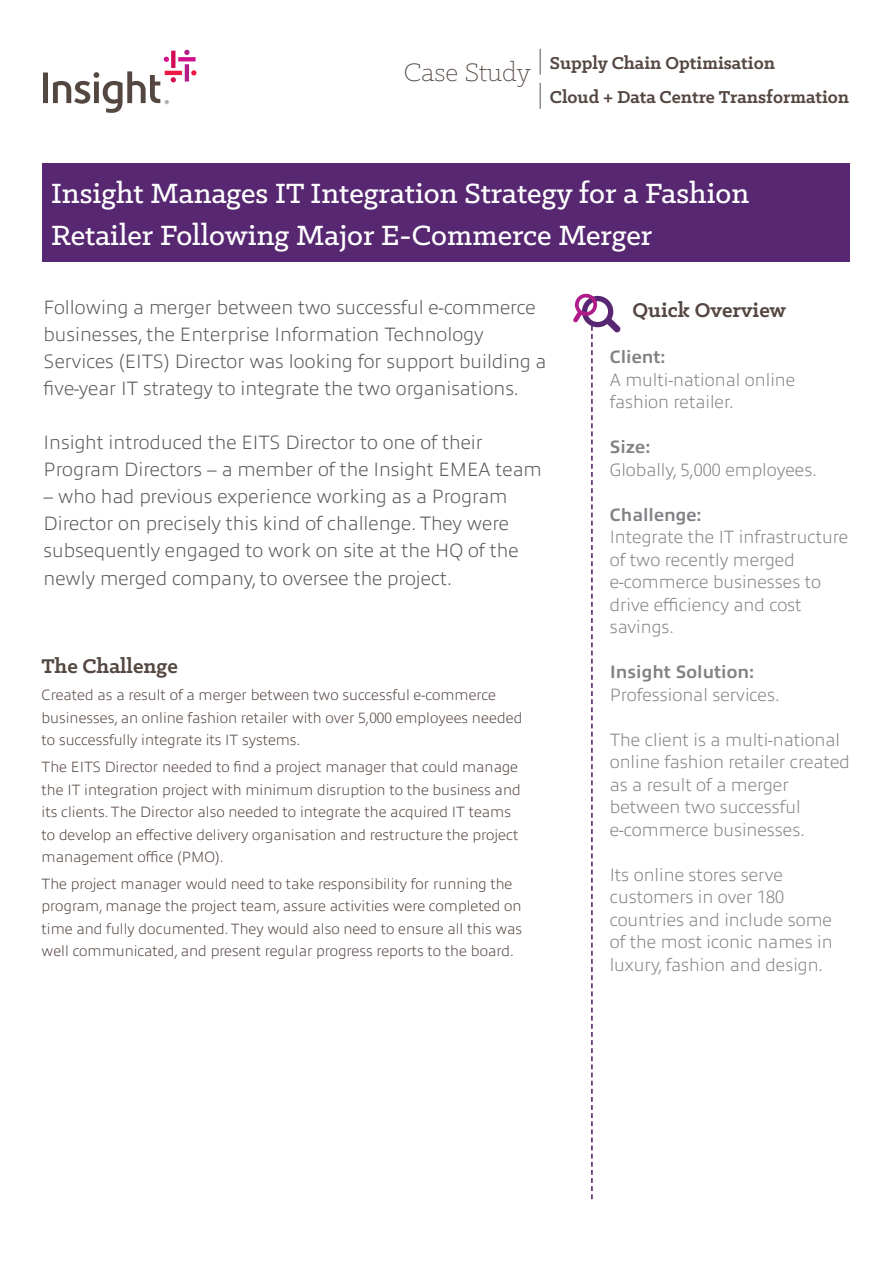
<style>
.page{position:relative;width:893px;height:1263px;background:#fff}
.page>*{position:absolute;margin:0;border:0;box-sizing:border-box;transform-origin:0 0}
.intro_white_out_copy{font:500 31.5px/42px "Klinic Slab";color:#fff}
.sub_headers{font:700 22.5px "Klinic Slab";color:#544640}
.intro_copy{font:200 19.5px/27px "Allumi Pro";color:#57585a}
.t1{font:700 19.5px/34.5px "Klinic Slab";color:#544640}
.overview_copy{font:200 18px/22.5px "Allumi Pro";color:#808285}
.overview_copy-2{font:700 18px "Allumi Pro";color:#808285}
.Body_Copy{font:200 15px/22.5px "Allumi Pro";color:#544640}
.s1{font-weight:300;font-size:28.5px}
</style>
<div class="page">
<div style="left:43px;top:163px;width:807px;height:99px;background:#582772"></div>
<svg style="left:43px;top:50px;width:153px;height:63px"></svg>
<svg style="left:573px;top:293px;width:47px;height:906px"></svg>
<p class="t1" style="left:537px;top:45px;width:313px;text-indent:-134px"><span class="s1">Case Study |</span> Supply Chain Optimisation<br><span class="s1">|</span> Cloud + Data Centre Transformation</p>
<p class="intro_white_out_copy" style="left:51px;top:172px;width:700px">Insight Manages IT Integration Strategy for a Fashion<br>Retailer Following Major E-Commerce Merger</p>
<p class="intro_copy" style="left:44px;top:293px;width:493px">Following a merger between two successful e-commerce</p>
<p class="sub_headers" style="left:632px;top:295px;width:155px">Quick Overview</p>
<p class="intro_copy" style="left:44px;top:320px;width:504px">businesses, the Enterprise Information Technology<br>Services (EITS) Director was looking for support building a five-year IT strategy to integrate the two organisations.</p>
<p class="intro_copy" style="left:44px;top:428px;width:500px">Insight introduced the EITS Director to one of their<br>Program Directors – a member of the Insight EMEA team</p>
<p class="intro_copy" style="left:44px;top:482px;width:476px">– who had previous experience working as a Program Director on precisely this kind of challenge. They were subsequently engaged to work on site at the HQ of the newly merged company, to oversee the project.</p>
<p class="overview_copy-2" style="left:610px;top:344px;width:57px">Client:</p>
<p class="overview_copy" style="left:610px;top:367px;width:187px">A multi-national online fashion retailer.</p>
<p class="overview_copy-2" style="left:610px;top:434px;width:42px">Size:</p>
<p class="overview_copy" style="left:610px;top:457px;width:209px">Globally, 5,000 employees.</p>
<p class="overview_copy-2" style="left:610px;top:501px;width:93px">Challenge:</p>
<p class="overview_copy" style="left:610px;top:524px;width:240px">Integrate the IT infrastructure of two recently merged e-commerce businesses to drive efficiency and cost savings.</p>
<p class="overview_copy-2" style="left:610px;top:659px;width:146px">Insight Solution:</p>
<p class="overview_copy" style="left:610px;top:682px;width:171px">Professional services.</p>
<p class="overview_copy" style="left:610px;top:727px;width:242px">The client is a multi-national online fashion retailer created as a result of a merger between two successful e-commerce businesses.</p>
<p class="overview_copy" style="left:610px;top:862px;width:224px">Its online stores serve customers in over 180 countries and include some of the most iconic names in luxury, fashion and design.</p>
<p class="sub_headers" style="left:42px;top:652px;width:138px">The Challenge</p>
<p class="Body_Copy" style="left:42px;top:683px;width:482px">Created as a result of a merger between two successful e-commerce businesses, an online fashion retailer with over 5,000 employees needed to successfully integrate its IT systems.</p>
<p class="Body_Copy" style="left:42px;top:754px;width:481px">The EITS Director needed to find a project manager that could manage the IT integration project with minimum disruption to the business and its clients. The Director also needed to integrate the acquired IT teams to develop an effective delivery organisation and restructure the project management office (PMO).</p>
<p class="Body_Copy" style="left:42px;top:871px;width:482px">The project manager would need to take responsibility for running the program, manage the project team, assure activities were completed on time and fully documented. They would also need to ensure all this was well communicated, and present regular progress reports to the board.</p>
</div>
